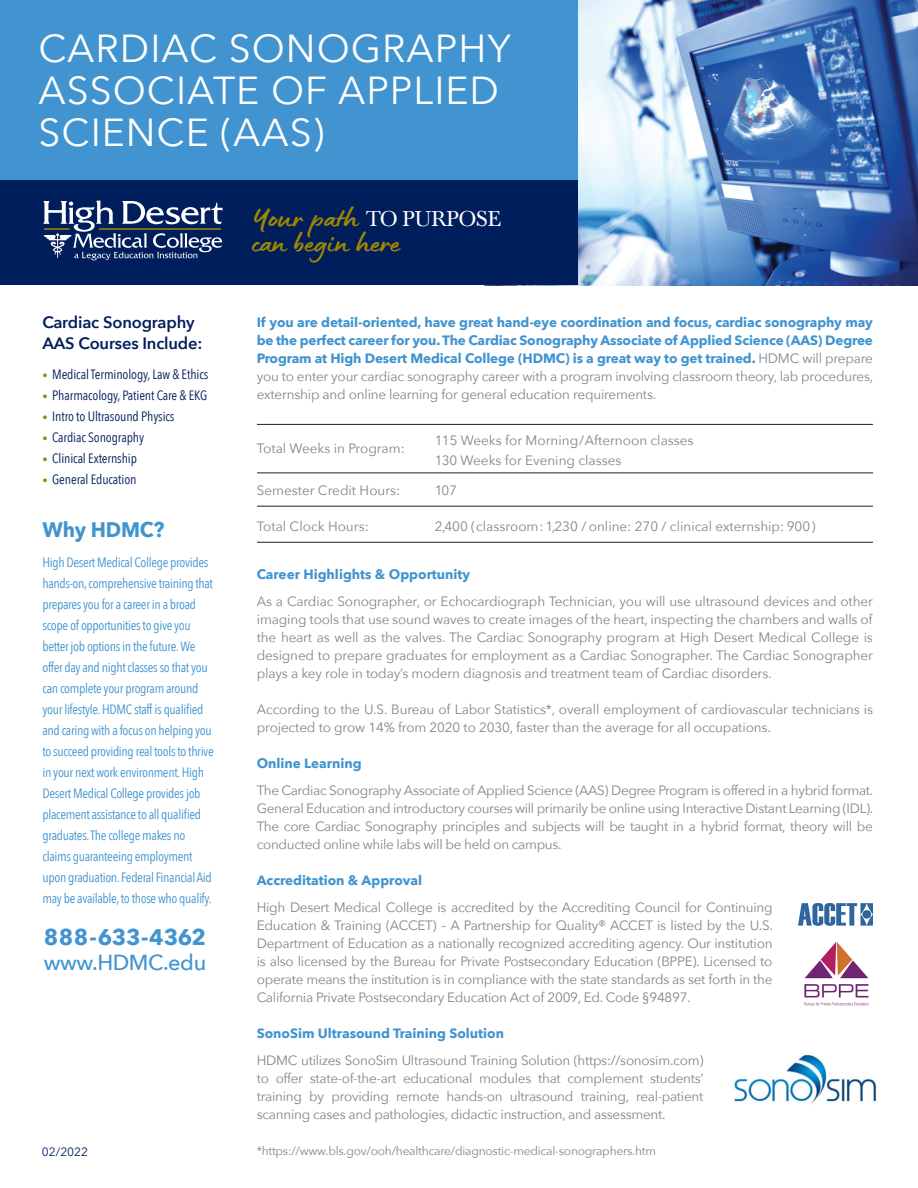
<style>
.page{position:relative;width:918px;height:1188px;background:#fff}
.page>*{position:absolute;margin:0;border:0;box-sizing:border-box;transform-origin:0 0}
.t1{font:39px/42px "Avenir Next";letter-spacing:.025em;color:#fff}
.t2{font:28.65px "Lumios Marker";color:#a18701;scale:1.2 1}
.t3{font:22.95px "Baskerville Nr 1 SB";letter-spacing:-.025em;color:#fff}
.t4{font:700 22.5px "Avenir Next";letter-spacing:-.02em;color:#4194d0}
.t5{font:500 21.75px "Avenir Next";letter-spacing:-.02em;color:#4194d0}
.t6{font:700 21px "Avenir Next";letter-spacing:-.01em;color:#4194d0;scale:.95 1}
.t7{font:600 16.5px/21px "Avenir Next";letter-spacing:-.01em;color:#001e5b}
.t8{font:13.5px/18px "Avenir Next";letter-spacing:-.01em;color:#7f868a;text-align:justify}
.t9{font:13.5px/21px "Avenir Next Condensed";letter-spacing:-.025em;color:#4194d0}
.t10{font:700 13.5px/18px "Avenir Next";color:#4194d0;text-align:justify}
.t11{font:13.5px "Avenir Next Condensed";letter-spacing:-.01em;color:#001e5b}
.t12{font:12px "Avenir Next";letter-spacing:-.02em;color:#7f868a}
.t13{font:12px "Avenir Next";color:#001e5b}
.s1{font-size:10.5px;color:#a18701}
.s2{font-family:"Lumios Marker";font-size:28.65px;color:#a18701}
.s3{font-weight:400;color:#7f868a}
</style>
<div class="page">
<img style="left:578px;top:0;width:340px;height:285px">
<div style="left:0;top:0;width:578px;height:285px;background:#001e5b"></div>
<div style="left:0;top:0;width:578px;height:180px;background:#4194d0"></div>
<hr style="left:257px;top:472px;width:616px;height:1px;background:#231f20">
<hr style="left:257px;top:424px;width:616px;height:1px;background:#231f20">
<hr style="left:257px;top:506px;width:616px;height:1px;background:#231f20">
<hr style="left:257px;top:542px;width:616px;height:1px;background:#231f20">
<svg style="left:43px;top:200px;width:180px;height:60px"></svg>
<hr style="left:99px;top:228px;width:122px;height:2px;background:#a18701">
<hr style="left:44px;top:228px;width:25px;height:2px;background:#a18701">
<img style="left:798px;top:903px;width:74px;height:23px">
<img style="left:804px;top:942px;width:65px;height:65px">
<img style="left:733px;top:1054px;width:144px;height:50px">
<h1 class="t1" style="left:39px;top:26px;width:474px">CARDIAC SONOGRAPHY<br>ASSOCIATE OF APPLIED<br>SCIENCE (AAS)</h1>
<p class="t7" style="left:42px;top:312px;width:162px">Cardiac Sonography<br>AAS Courses Include:</p>
<p class="t11" style="left:42px;top:363px;width:167px"><span class="s1">•</span> Medical Terminology, Law &amp; Ethics</p>
<p class="t11" style="left:42px;top:384px;width:167px"><span class="s1">•</span> Pharmacology, Patient Care &amp; EKG</p>
<p class="t11" style="left:42px;top:405px;width:134px"><span class="s1">•</span> Intro to Ultrasound Physics</p>
<p class="t11" style="left:42px;top:426px;width:103px"><span class="s1">•</span> Cardiac Sonography</p>
<p class="t11" style="left:42px;top:447px;width:96px"><span class="s1">•</span> Clinical Externship</p>
<p class="t11" style="left:42px;top:468px;width:96px"><span class="s1">•</span> General Education</p>
<h3 class="t6" style="left:43px;top:511px;width:130px">Why HDMC?</h3>
<p class="t9" style="left:43px;top:551px;width:173px">High Desert Medical College provides hands-on, comprehensive training that prepares you for a career in a broad scope of opportunities to give you better job options in the future. We offer day and night classes so that you can complete your program around your lifestyle. HDMC staff is qualified and caring with a focus on helping you to succeed providing real tools to thrive in your next work environment. High Desert Medical College provides job placement assistance to all qualified graduates. The college makes no claims guaranteeing employment upon graduation. Federal Financial Aid may be available, to those who qualify.</p>
<h3 class="t4" style="left:44px;top:917px;width:164px">888-633-4362</h3>
<h3 class="t5" style="left:44px;top:944px;width:164px">www.HDMC.edu</h3>
<p class="t13" style="left:42px;top:1142px;width:48px">02/2022</p>
<h3 class="t3" style="left:252px;top:206px;width:251px"><span class="s2">Your path</span> TO PURPOSE</h3>
<h2 class="t2" style="left:252px;top:225px;width:125px">can begin here</h2>
<p class="t10" style="left:257px;top:313px;width:618px">If you are detail-oriented, have great hand-eye coordination and focus, cardiac sonography may be the perfect career for you. The Cardiac Sonography Associate of Applied Science (AAS) Degree Program at High Desert Medical College (HDMC) is a great way to get trained. <span class="s3">HDMC will prepare you to enter your cardiac sonography career with a program involving classroom theory, lab procedures, externship and online learning for general education requirements.</span></p>
<p class="t8" style="left:257px;top:439px;width:150px">Total Weeks in Program:</p>
<p class="t8" style="left:435px;top:430px;width:260px;line-height:19.5px">115 Weeks for Morning/Afternoon classes<br>130 Weeks for Evening classes</p>
<p class="t8" style="left:257px;top:480px;width:145px">Semester Credit Hours:</p>
<p class="t8" style="left:435px;top:480px;width:24px">107</p>
<p class="t8" style="left:257px;top:517px;width:113px">Total Clock Hours:</p>
<p class="t8" style="left:435px;top:517px;width:382px">2,400 (classroom:1,230 / online: 270 / clinical externship: 900)</p>
<p class="t10" style="left:257px;top:565px;width:215px">Career Highlights &amp; Opportunity</p>
<p class="t8" style="left:257px;top:592px;width:618px">As a Cardiac Sonographer, or Echocardiograph Technician, you will use ultrasound devices and other imaging tools that use sound waves to create images of the heart, inspecting the chambers and walls of the heart as well as the valves. The Cardiac Sonography program at High Desert Medical College is designed to prepare graduates for employment as a Cardiac Sonographer. The Cardiac Sonographer plays a key role in today’s modern diagnosis and treatment team of Cardiac disorders.</p>
<p class="t8" style="left:257px;top:699px;width:618px">According to the U.S. Bureau of Labor Statistics*, overall employment of cardiovascular technicians is projected to grow 14% from 2020 to 2030, faster than the average for all occupations.</p>
<p class="t10" style="left:257px;top:754px;width:106px">Online Learning</p>
<p class="t8" style="left:257px;top:780px;width:618px">The Cardiac Sonography Associate of Applied Science (AAS) Degree Program is offered in a hybrid format.<br>General Education and introductory courses will primarily be online using Interactive Distant Learning (IDL).<br>The core Cardiac Sonography principles and subjects will be taught in a hybrid format, theory will be conducted online while labs will be held on campus.</p>
<p class="t10" style="left:257px;top:871px;width:167px">Accreditation &amp; Approval</p>
<p class="t8" style="left:257px;top:897px;width:518px">High Desert Medical College is accredited by the Accrediting Council for Continuing Education &amp; Training (ACCET) – A Partnership for Quality® ACCET is listed by the U.S.<br>Department of Education as a nationally recognized accrediting agency. Our institution is also licensed by the Bureau for Private Postsecondary Education (BPPE). Licensed to operate means the institution is in compliance with the state standards as set forth in the California Private Postsecondary Education Act of 2009, Ed. Code §94897.</p>
<p class="t10" style="left:257px;top:1024px;width:249px">SonoSim Ultrasound Training Solution</p>
<p class="t8" style="left:257px;top:1050px;width:448px">HDMC utilizes SonoSim Ultrasound Training Solution (https://sonosim.com) to offer state-of-the-art educational modules that complement students’ training by providing remote hands-on ultrasound training, real-patient scanning cases and pathologies, didactic instruction, and assessment.</p>
<p class="t12" style="left:257px;top:1140px;width:401px">*https://www.bls.gov/ooh/healthcare/diagnostic-medical-sonographers.htm</p>
</div>
